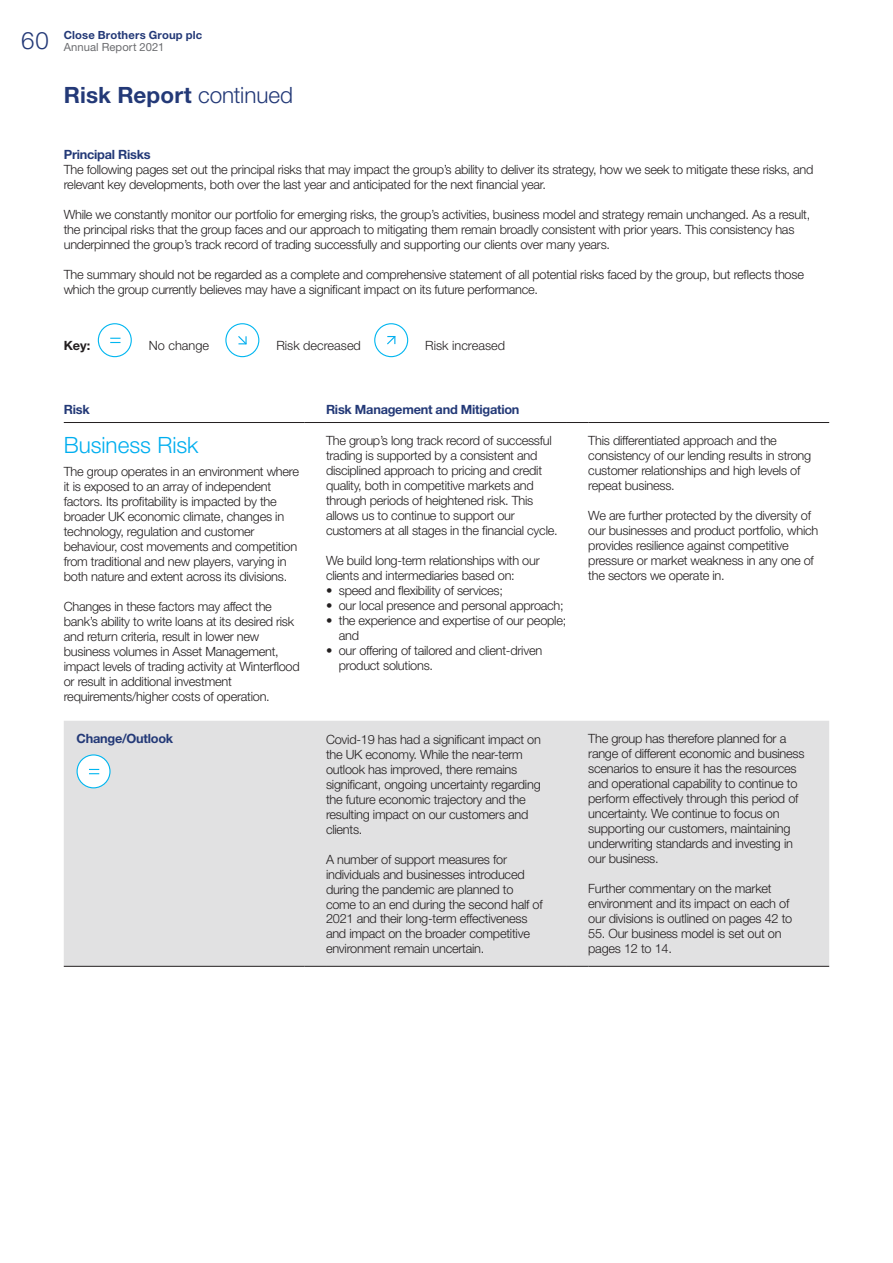
<style>
.page{position:relative;width:893px;height:1263px;background:#fff}
.page>*{position:absolute;margin:0;border:0;box-sizing:border-box;transform-origin:0 0}
.t1{font:700 22.5px "Helvetica Neue";letter-spacing:.005em;color:#233977}
.t2{font:300 22.5px "Helvetica Neue";color:#00aeef}
.t3{font:300 12.75px/15px "Helvetica Neue";letter-spacing:-.02em;color:#231f20}
.t4{font:700 12.75px "Helvetica Neue";letter-spacing:-.02em;color:#233977}
.t5{font:300 12.75px "Helvetica Neue";color:#231f20}
.t6{font:700 12.75px "Helvetica Neue";color:#231f20}
.t7{font:700 11.25px/12px "Helvetica Neue";letter-spacing:.015em;color:#233977;text-align:center}
.s1{font-weight:300;font-size:24px}
.s2{font-weight:400;color:#6c6d70}
.s3{font-weight:300}
</style>
<div class="page">
<div style="left:98px;top:323px;width:34px;height:34px;border:1px solid #00b6f0;border-radius:50%"></div>
<svg style="left:110px;top:338px;width:11px;height:5px"></svg>
<div style="left:225px;top:323px;width:34px;height:34px;border:1px solid #00b6f0;border-radius:50%"></div>
<svg style="left:238px;top:336px;width:9px;height:9px"></svg>
<div style="left:374px;top:323px;width:34px;height:34px;border:1px solid #00b6f0;border-radius:50%"></div>
<svg style="left:387px;top:336px;width:9px;height:9px"></svg>
<div style="left:64px;top:721px;width:765px;height:245px;background:#e1e1e2"></div>
<hr style="left:64px;top:422px;width:241px;height:1px;background:#231f20">
<svg style="left:305px;top:422px;width:21px;height:1px"></svg>
<hr style="left:326px;top:422px;width:241px;height:1px;background:#231f20">
<svg style="left:567px;top:422px;width:21px;height:1px"></svg>
<hr style="left:588px;top:422px;width:241px;height:1px;background:#231f20">
<hr style="left:64px;top:966px;width:241px;height:1px;background:#231f20">
<svg style="left:305px;top:966px;width:21px;height:1px"></svg>
<hr style="left:326px;top:966px;width:241px;height:1px;background:#231f20">
<svg style="left:567px;top:966px;width:21px;height:1px"></svg>
<hr style="left:588px;top:966px;width:241px;height:1px;background:#231f20">
<div style="left:77px;top:755px;width:33px;height:33px;background:#fff;border-radius:50%"></div>
<div style="left:77px;top:754px;width:34px;height:34px;border:1px solid #00b6f0;border-radius:50%"></div>
<svg style="left:89px;top:769px;width:10px;height:5px"></svg>
<p class="t7" style="left:21px;top:28px;width:182px"><span class="s1">60</span> Close Brothers Group plc<br><span class="s2">Annual Report 2021</span></p>
<h1 class="t1" style="left:64px;top:81px;width:231px">Risk Report <span class="s3">continued</span></h1>
<p class="t4" style="left:64px;top:146px;width:88px">Principal Risks</p>
<p class="t3" style="left:64px;top:161px;width:751px">The following pages set out the principal risks that may impact the group’s ability to deliver its strategy, how we seek to mitigate these risks, and relevant key developments, both over the last year and anticipated for the next financial year.</p>
<p class="t3" style="left:64px;top:206px;width:748px">While we constantly monitor our portfolio for emerging risks, the group’s activities, business model and strategy remain unchanged. As a result, the principal risks that the group faces and our approach to mitigating them remain broadly consistent with prior years. This consistency has underpinned the group’s track record of trading successfully and supporting our clients over many years.</p>
<p class="t3" style="left:64px;top:266px;width:742px">The summary should not be regarded as a complete and comprehensive statement of all potential risks faced by the group, but reflects those which the group currently believes may have a significant impact on its future performance.</p>
<p class="t6" style="left:64px;top:338px;width:28px">Key:</p>
<p class="t5" style="left:149px;top:338px;width:62px">No change</p>
<p class="t5" style="left:276px;top:338px;width:86px">Risk decreased</p>
<p class="t5" style="left:425px;top:338px;width:81px">Risk increased</p>
<p class="t4" style="left:64px;top:401px;width:27px">Risk</p>
<p class="t4" style="left:326px;top:401px;width:195px">Risk Management and Mitigation</p>
<h1 class="t2" style="left:64px;top:431px;width:136px">Business Risk</h1>
<p class="t3" style="left:64px;top:464px;width:237px">The group operates in an environment where it is exposed to an array of independent factors. Its profitability is impacted by the broader UK economic climate, changes in technology, regulation and customer behaviour, cost movements and competition from traditional and new players, varying in both nature and extent across its divisions.</p>
<p class="t3" style="left:64px;top:599px;width:237px">Changes in these factors may affect the bank’s ability to write loans at its desired risk and return criteria, result in lower new business volumes in Asset Management, impact levels of trading activity at Winterflood or result in additional investment requirements/higher costs of operation.</p>
<p class="t3" style="left:326px;top:433px;width:233px">The group’s long track record of successful trading is supported by a consistent and disciplined approach to pricing and credit quality, both in competitive markets and through periods of heightened risk. This allows us to continue to support our customers at all stages in the financial cycle.</p>
<p class="t3" style="left:326px;top:553px;width:215px">We build long-term relationships with our clients and intermediaries based on:</p>
<p class="t3" style="left:326px;top:583px;width:179px">• speed and flexibility of services;</p>
<p class="t3" style="left:326px;top:598px;width:239px">• our local presence and personal approach;</p>
<p class="t3" style="left:339px;top:613px;width:229px;text-indent:-13px">• the experience and expertise of our people; and</p>
<p class="t3" style="left:339px;top:643px;width:205px;text-indent:-13px">• our offering of tailored and client-driven product solutions.</p>
<p class="t4" style="left:77px;top:731px;width:98px">Change/Outlook</p>
<p class="t3" style="left:326px;top:731px;width:216px">Covid-19 has had a significant impact on the UK economy. While the near-term outlook has improved, there remains significant, ongoing uncertainty regarding the future economic trajectory and the resulting impact on our customers and clients.</p>
<p class="t3" style="left:326px;top:851px;width:218px">A number of support measures for individuals and businesses introduced during the pandemic are planned to come to an end during the second half of 2021 and their long-term effectiveness and impact on the broader competitive environment remain uncertain.</p>
<p class="t3" style="left:588px;top:433px;width:224px">This differentiated approach and the consistency of our lending results in strong customer relationships and high levels of repeat business.</p>
<p class="t3" style="left:588px;top:508px;width:232px">We are further protected by the diversity of our businesses and product portfolio, which provides resilience against competitive pressure or market weakness in any one of the sectors we operate in.</p>
<p class="t3" style="left:588px;top:731px;width:218px">The group has therefore planned for a range of different economic and business scenarios to ensure it has the resources and operational capability to continue to perform effectively through this period of uncertainty. We continue to focus on supporting our customers, maintaining underwriting standards and investing in our business.</p>
<p class="t3" style="left:588px;top:881px;width:206px">Further commentary on the market environment and its impact on each of our divisions is outlined on pages 42 to</p>
<p class="t3" style="left:588px;top:926px;width:195px">55. Our business model is set out on pages 12 to 14.</p>
</div>
